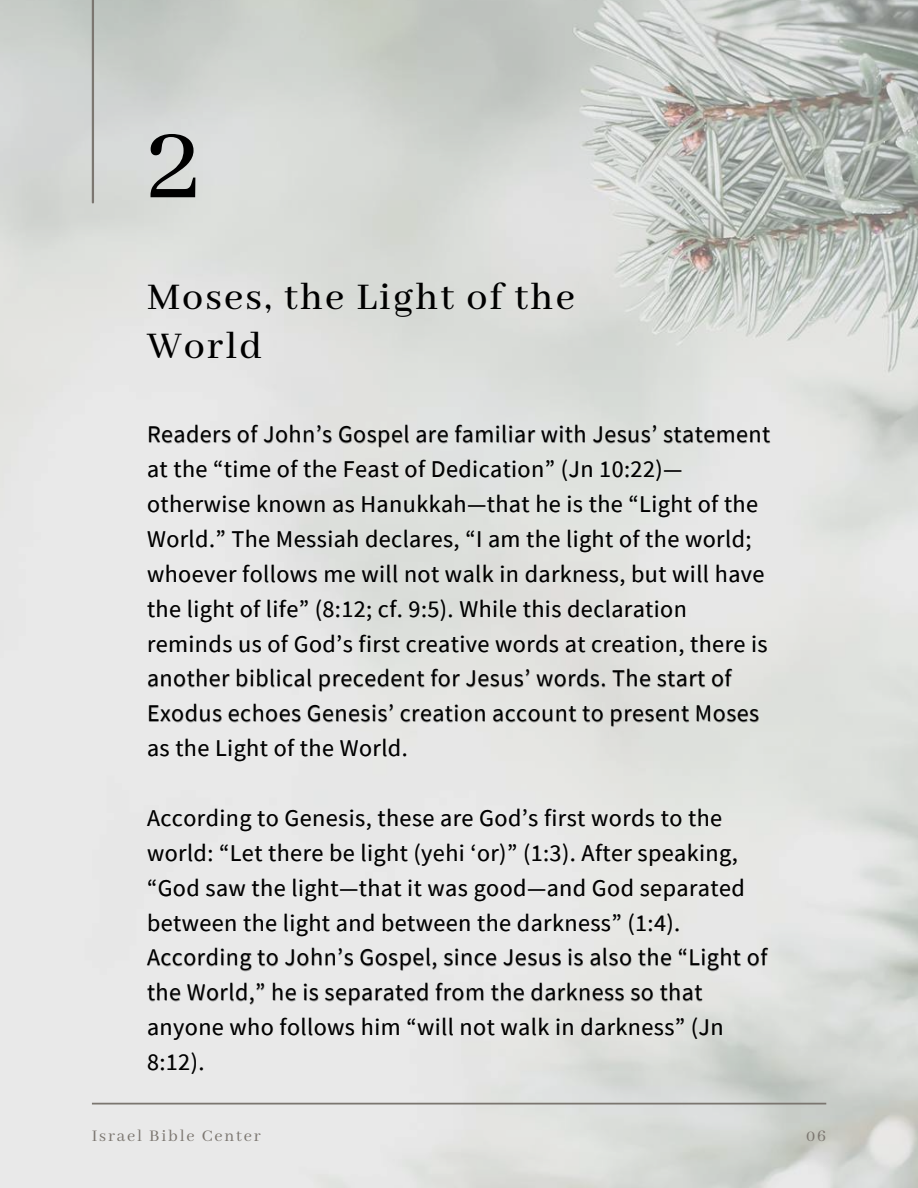
<style>
.page{position:relative;width:918px;height:1188px;background:#fff}
.page>*{position:absolute;margin:0;border:0;box-sizing:border-box;transform-origin:0 0}
.t1{font:120px "Abhaya Libre";color:#000}
.t2{font:500 42px/49.5px "Abhaya Libre";letter-spacing:.05em;color:#000}
.t3{font:24px/34.8px "Source Sans Pro";letter-spacing:.02em;color:#000}
.t4{font:18px "Abhaya Libre";letter-spacing:.1em;color:#7b7670}
</style>
<div class="page">
<img style="left:0;top:0;width:918px;height:1188px">
<svg style="left:92px;top:1103px;width:734px;height:2px"></svg>
<hr style="left:92px;top:0;width:2px;height:202px;background:#7b7670">
<h1 class="t1" style="left:147px;top:97px;width:56px">2</h1>
<h2 class="t2" style="left:147px;top:273px;width:429px">Moses, the Light of the<br>World</h2>
<p class="t3" style="left:147px;top:416px;width:625px">Readers of John’s Gospel are familiar with Jesus’ statement at the “time of the Feast of Dedication” (Jn 10:22)— otherwise known as Hanukkah—that he is the “Light of the World.” The Messiah declares, “I am the light of the world; whoever follows me will not walk in darkness, but will have the light of life” (8:12; cf. 9:5). While this declaration reminds us of God’s first creative words at creation, there is another biblical precedent for Jesus’ words. The start of Exodus echoes Genesis’ creation account to present Moses as the Light of the World.</p>
<p class="t3" style="left:147px;top:800px;width:622px">According to Genesis, these are God’s first words to the world: “Let there be light (yehi ‘or)” (1:3). After speaking, “God saw the light—that it was good—and God separated between the light and between the darkness” (1:4).<br>According to John’s Gospel, since Jesus is also the “Light of the World,” he is separated from the darkness so that anyone who follows him “will not walk in darkness” (Jn 8:12).</p>
<p class="t4" style="left:92px;top:1126px;width:170px">Israel Bible Center</p>
<p class="t4" style="left:806px;top:1126px;width:21px">06</p>
</div>
